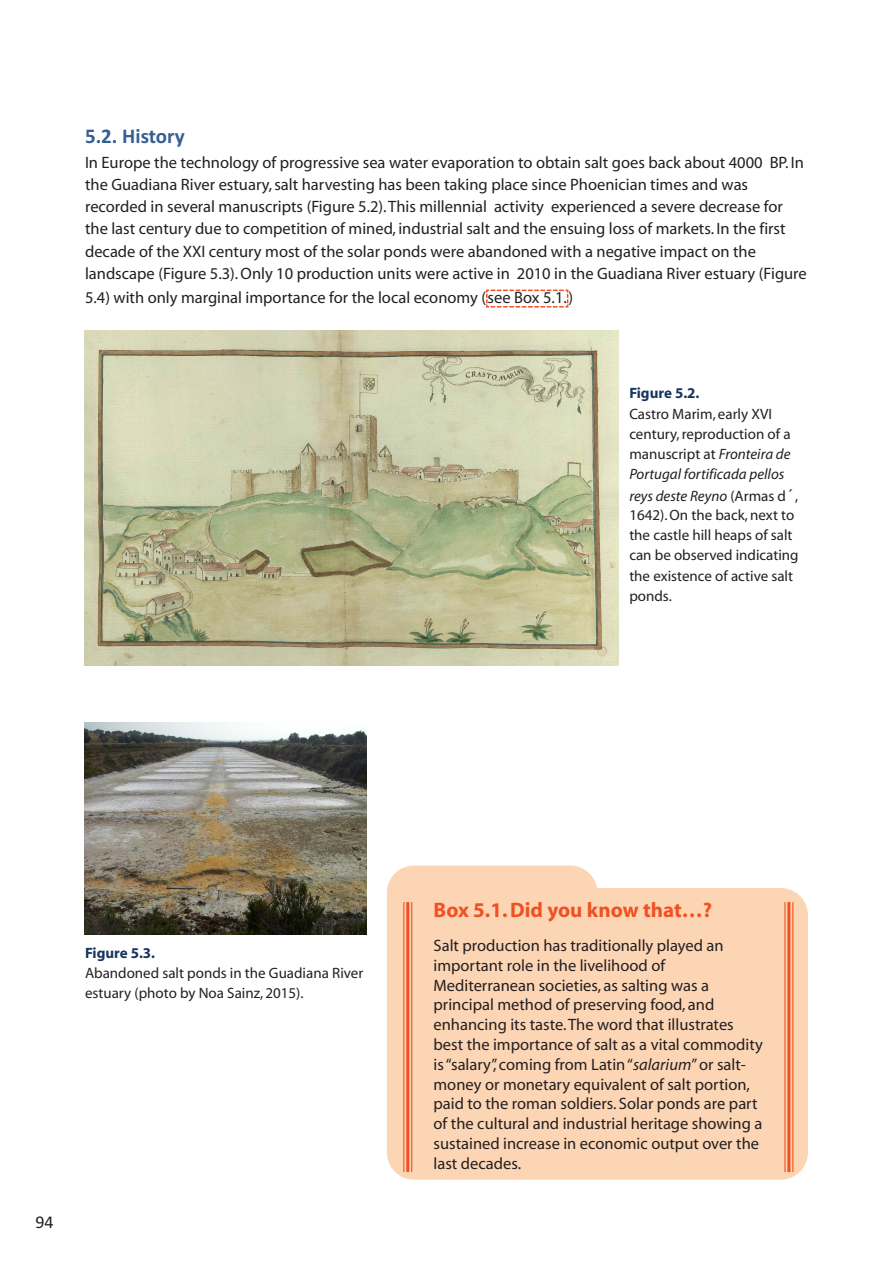
<style>
.page{position:relative;width:893px;height:1263px;background:#fff}
.page>*{position:absolute;margin:0;border:0;box-sizing:border-box;transform-origin:0 0}
.t1{font:700 21px "Myriad";color:#f15122}
.t2{font:700 21px "Calibri";color:#365f91}
.t3{font:18px "Calibri";color:#231f20}
.t4{font:16.5px/19.8px "Myriad";color:#231f20}
.t5{font:15px/20.2px "Myriad";color:#231f20}
.t6{font:700 15px "Myriad";color:#17365d}
.s1{font-style:italic}
.s2{font-family:"Lucida Grande"}
</style>
<div class="page">
<svg style="left:486px;top:289px;width:83px;height:19px"></svg>
<img style="left:84px;top:330px;width:534px;height:335px">
<img style="left:84px;top:723px;width:282px;height:211px">
<div style="left:387px;top:888px;width:421px;height:291px;background:#fcd5b5;border-radius:27px"></div>
<div style="left:387px;top:865px;width:210px;height:279px;background:#fcd5b5;border-radius:27px"></div>
<hr style="left:411px;top:902px;width:1px;height:270px;background:#f15122">
<hr style="left:406px;top:902px;width:3px;height:270px;background:#f15122">
<hr style="left:403px;top:902px;width:1px;height:270px;background:#f15122">
<hr style="left:792px;top:902px;width:1px;height:270px;background:#f15122">
<hr style="left:787px;top:902px;width:3px;height:270px;background:#f15122">
<hr style="left:784px;top:902px;width:1px;height:270px;background:#f15122">
<p class="t2" style="left:85px;top:124px;width:101px">5.2. history</p>
<p class="t4" style="left:85px;top:152px;width:723px;line-height:22.4px">In Europe the technology of progressive sea water evaporation to obtain salt goes back about 4000 BP. In the Guadiana River estuary,salt harvesting has been taking place since Phoenician times and was recorded in several manuscripts (Figure 5.2).This millennial activity experienced a severe decrease for the last century due to competition of mined, industrial salt and the ensuing loss of markets. In the first decade of the XXI century most of the solar ponds were abandoned with a negative impact on the landscape (Figure 5.3).Only 10 production units were active in 2010 in the Guadiana River estuary (Figure</p>
<p class="t4" style="left:85px;top:289px;width:489px">5.4) with only marginal importance for the local economy (see Box 5.1.)</p>
<p class="t6" style="left:629px;top:388px;width:72px">Figure 5.2.</p>
<p class="t5" style="left:629px;top:405px;width:171px">Castro Marim, early XVI century,reproduction of a manuscript at <span class="s1">Fronteira de<br>Portugal fortificada pellos reys deste Reyno</span> (Armas d<span class="s2">´</span>,</p>
<p class="t5" style="left:629px;top:506px;width:171px">1642).On the back, next to the castle hill heaps of salt can be observed indicating the existence of active salt ponds.</p>
<p class="t6" style="left:85px;top:947px;width:72px">Figure 5.3.</p>
<p class="t5" style="left:85px;top:964px;width:280px">Abandoned salt ponds in the Guadiana River estuary (photo by Noa Sainz, 2015).</p>
<p class="t3" style="left:35px;top:1211px;width:20px">94</p>
<p class="t1" style="left:434px;top:902px;width:280px">Box 5.1.Did you know that…?</p>
<p class="t4" style="left:434px;top:937px;width:331px">Salt production has traditionally played an important role in the livelihood of Mediterranean societies, as salting was a principal method of preserving food, and enhancing its taste.The word that illustrates best the importance of salt as a vital commodity is“salary”, coming from Latin“<span class="s1">salarium</span>”or salt&shy;money or monetary equivalent of salt portion, paid to the roman soldiers. Solar ponds are part of the cultural and industrial heritage showing a sustained increase in economic output over the last decades.</p>
</div>
